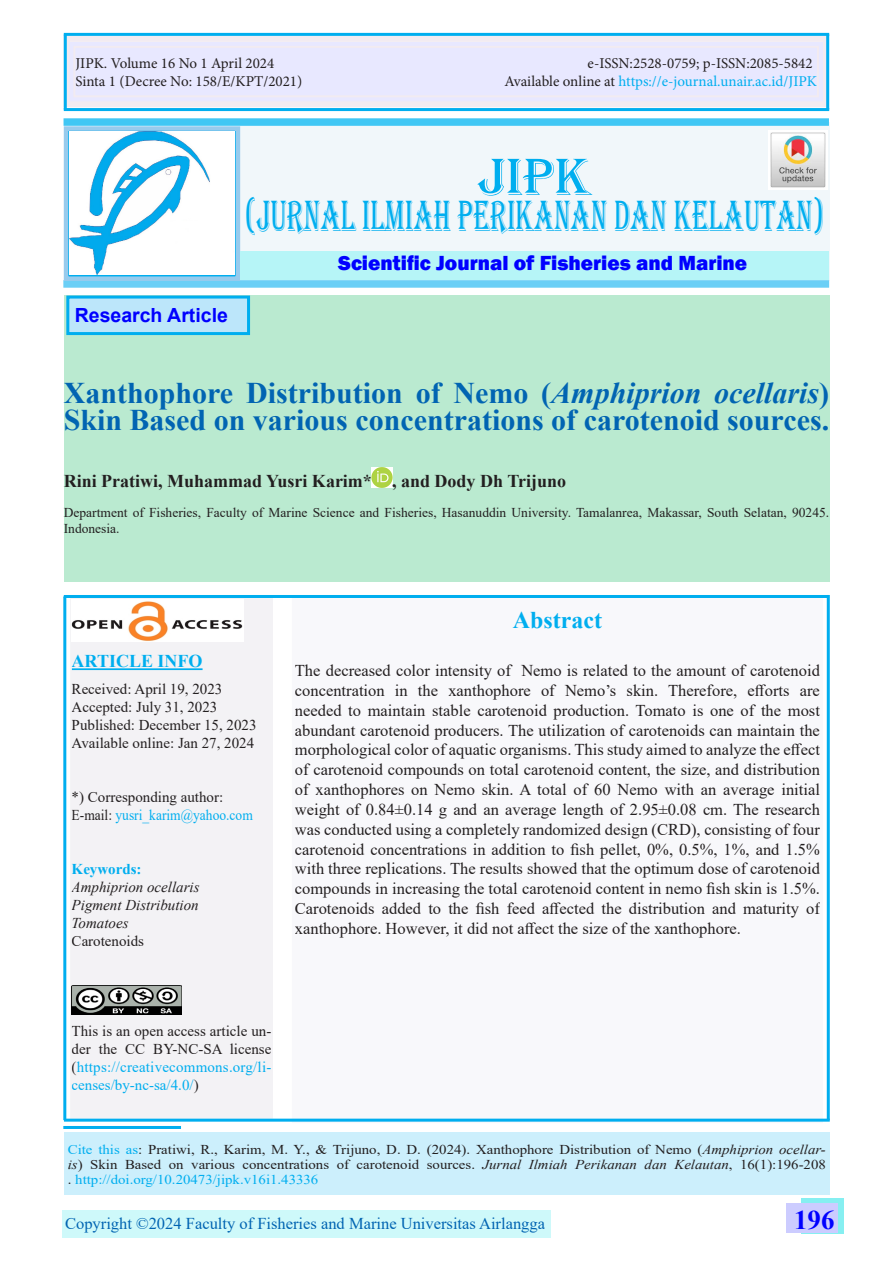
<style>
.page{position:relative;width:893px;height:1263px;background:#fff}
.page>*{position:absolute;margin:0;border:0;box-sizing:border-box;transform-origin:0 0}
.t1{font:54px "Algerian";color:#00aeef}
.t2{font:45px "Algerian";color:#00aeef;scale:.6 1}
.t3{font:700 30px/27px "Times New Roman";color:#0164b2}
.t4{font:700 27px "Times New Roman";color:#00f}
.t5{font:700 24px "Times New Roman";color:#00aeef}
.t6{font:800 21px "Franklin Gothic";color:#00f}
.Body_Text{font:700 19.5px "Arial";color:#00f}
.t7{font:700 18px "Times New Roman";color:#231f20}
.t8{font:700 18px "Times New Roman";color:#00aeef}
.t9{font:16.5px/19.8px "Times New Roman";color:#231f20;text-align:justify}
.t10{font:16.5px "Times New Roman";color:#0164b2}
.t11{font:15px/18px "Times New Roman";color:#231f20;text-align:justify}
.t12{font:15px "Minion Pro";color:#231f20}
.t13{font:italic 15px/18px "Times New Roman";color:#231f20}
.t14{font:15px "Minion Pro";color:#00aeef}
.t15{font:15px "Times New Roman";color:#00aeef;scale:.9 1}
.t16{font:700 15px "Times New Roman";color:#00aeef}
.t17{font:13.5px/15px "Times New Roman";color:#231f20;text-align:justify;scale:1.1 1}
.t18{font:13.5px/16.2px "Times New Roman";color:#231f20}
.s1{color:#231f20}
.s2{font-style:italic}
.s3{font-style:normal}
.s4{color:#00aeef}
</style>
<div class="page">
<div style="left:802px;top:1198px;width:42px;height:35px;background:#86eff1"></div>
<div style="left:787px;top:1203px;width:51px;height:30px;background:#ccf"></div>
<div style="left:64px;top:296px;width:765px;height:286px;background:#baead0"></div>
<img style="left:372px;top:467px;width:20px;height:20px">
<div style="left:71px;top:599px;width:201px;height:519px;background:#f3f2f5"></div>
<hr style="left:72px;top:668px;width:131px;height:2px;background:#00aeef">
<div style="left:70px;top:598px;width:203px;height:521px;border:2px solid #f3f2f5"></div>
<img style="left:71px;top:599px;width:172px;height:42px">
<div style="left:293px;top:598px;width:528px;height:523px;background:#f8f8fb"></div>
<div style="left:64px;top:1132px;width:766px;height:62px;background:#cceffc"></div>
<hr style="left:63px;top:1126px;width:118px;height:3px;background:#00aeef">
<hr style="left:64px;top:595px;width:765px;height:3px;background:#00aeef">
<hr style="left:64px;top:1119px;width:766px;height:3px;background:#00aeef">
<div style="left:240px;top:122px;width:589px;height:159px;background:#f1f7fa"></div>
<div style="left:64px;top:118px;width:765px;height:8px;background:#40c7f4"></div>
<div style="left:63px;top:280px;width:766px;height:8px;background:#6bcff6"></div>
<img style="left:69px;top:131px;width:141px;height:144px">
<div style="left:64px;top:126px;width:176px;height:155px;border:4px solid #97cbed"></div>
<div style="left:68px;top:297px;width:181px;height:37px;background:#bce6fa"></div>
<div style="left:66px;top:296px;width:184px;height:39px;border:3px solid #00aeef"></div>
<div style="left:241px;top:251px;width:588px;height:29px;background:#b6f5f7"></div>
<img style="left:768px;top:130px;width:59px;height:59px">
<img style="left:71px;top:985px;width:111px;height:29px">
<svg style="left:63px;top:33px;width:767px;height:77px;background:#eae8fc"></svg>
<div style="left:73px;top:46px;width:746px;height:51px;border:2px solid #f2ebf1"></div>
<hr style="left:64px;top:33px;width:765px;height:3px;background:#00aeef">
<hr style="left:64px;top:108px;width:765px;height:3px;background:#00aeef">
<hr style="left:64px;top:34px;width:3px;height:76px;background:#00aeef">
<hr style="left:826px;top:34px;width:3px;height:76px;background:#00aeef">
<hr style="left:63px;top:596px;width:3px;height:524px;background:#00aeef">
<hr style="left:827px;top:595px;width:3px;height:525px;background:#00aeef">
<div style="left:62px;top:1210px;width:489px;height:27px;background:#cef9fa"></div>
<p class="t12" style="left:75px;top:53px;width:200px">JIPK. Volume 16 No 1 April 2024</p>
<p class="t12" style="left:588px;top:53px;width:227px">e-ISSN:2528-0759; p-ISSN:2085-5842</p>
<p class="t12" style="left:75px;top:71px;width:228px">Sinta 1 (Decree No: 158/E/KPT/2021)</p>
<p class="t14" style="left:504px;top:71px;width:314px"><span class="s1">Available online at</span> https://e-journal.unair.ac.id/JIPK</p>
<p class="t1" style="left:478px;top:147px;width:114px">JIPK</p>
<p class="t2" style="left:245px;top:191px;width:968px">(JURNAL ILMIAH PERIKANAN DAN KELAUTAN)</p>
<p class="Body_Text" style="left:75px;top:301px;width:155px">Research Article</p>
<p class="t6" style="left:338px;top:249px;width:410px">Scientific Journal of Fisheries and Marine</p>
<p class="t3" style="left:64px;top:379px;width:767px">Xanthophore Distribution of Nemo (<span class="s2">Amphiprion ocellaris</span>)<br>Skin Based on various concentrations of carotenoid sources.</p>
<p class="t7" style="left:64px;top:468px;width:504px">Rini Pratiwi, Muhammad Yusri Karim* , and Dody Dh Trijuno</p>
<p class="t18" style="left:64px;top:504px;width:767px">Department of Fisheries, Faculty of Marine Science and Fisheries, Hasanuddin University. Tamalanrea, Makassar, South Selatan, 90245.<br>Indonesia.</p>
<p class="t8" style="left:72px;top:648px;width:132px">ARTICLE INFO</p>
<p class="t11" style="left:72px;top:680px;width:152px">Received: April 19, 2023</p>
<p class="t11" style="left:72px;top:698px;width:147px">Accepted: July 31, 2023</p>
<p class="t11" style="left:72px;top:716px;width:186px">Published: December 15, 2023</p>
<p class="t11" style="left:72px;top:734px;width:184px">Available online: Jan 27, 2024</p>
<p class="t11" style="left:72px;top:788px;width:153px">*) Corresponding author:</p>
<p class="t15" style="left:72px;top:805px;width:203px"><span class="s1">E-mail:</span> yusri_karim@yahoo.com</p>
<p class="t16" style="left:72px;top:858px;width:71px">Keywords:</p>
<p class="t13" style="left:72px;top:878px;width:129px">Amphiprion ocellaris<br>Pigment Distribution<br>Tomatoes<br><span class="s3">Carotenoids</span></p>
<p class="t5" style="left:513px;top:602px;width:91px">Abstract</p>
<p class="t9" style="left:295px;top:660px;width:527px">The decreased color intensity of Nemo is related to the amount of carotenoid concentration in the xanthophore of Nemo’s skin. Therefore, efforts are needed to maintain stable carotenoid production. Tomato is one of the most abundant carotenoid producers. The utilization of carotenoids can maintain the morphological color of aquatic organisms. This study aimed to analyze the effect of carotenoid compounds on total carotenoid content, the size, and distribution of xanthophores on Nemo skin. A total of 60 Nemo with an average initial weight of 0.84±0.14 g and an average length of 2.95±0.08 cm. The research was conducted using a completely randomized design (CRD), consisting of four carotenoid concentrations in addition to fish pellet, 0%, 0.5%, 1%, and 1.5% with three replications. The results showed that the optimum dose of carotenoid compounds in increasing the total carotenoid content in nemo fish skin is 1.5%.<br>Carotenoids added to the fish feed affected the distribution and maturity of xanthophore. However, it did not affect the size of the xanthophore.</p>
<p class="t11" style="left:72px;top:1022px;width:201px">This is an open access article un&shy;der the CC BY-NC-SA license (<span class="s4">https://creativecommons.org/li&shy;censes/by-nc-sa/4.0/</span>)</p>
<p class="t17" style="left:68px;top:1141px;width:691px"><span class="s4">Cite this as</span>: Pratiwi, R., Karim, M. Y., &amp; Trijuno, D. D. (2024). Xanthophore Distribution of Nemo (<span class="s2">Amphiprion ocellar&shy;is</span>) Skin Based on various concentrations of carotenoid sources. <span class="s2">Jurnal Ilmiah Perikanan dan Kelautan</span>, 16(1):196-208 . <span class="s4">http://doi.org/10.20473/jipk.v16i1.43336</span></p>
<p class="t10" style="left:65px;top:1211px;width:481px">Copyright ©2024 Faculty of Fisheries and Marine Universitas Airlangga</p>
<p class="t4" style="left:794px;top:1200px;width:42px">196</p>
</div>
